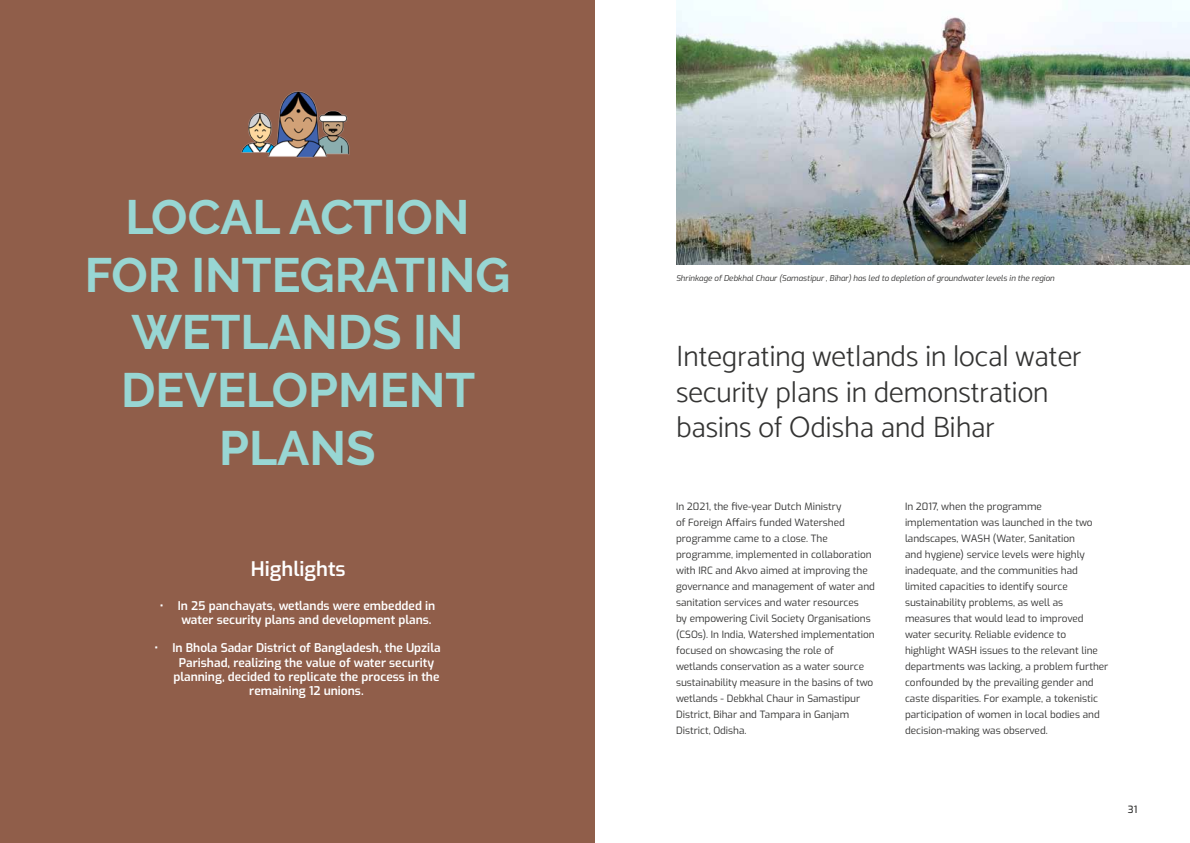
<style>
.page{position:relative;width:1190px;height:843px;background:#fff}
.page>*{position:absolute;margin:0;border:0;box-sizing:border-box;transform-origin:0 0}
.t1{font:700 48.1px/57.7px "Raleway";color:#98d6d3;text-align:center}
.t2{font:300 29.6px/35.6px "Catamaran";color:#343433}
.t3{font:600 20px "Exo";color:#fff}
.t4{font:600 12px/14px "Exo";color:#fff}
.t5{font:10px/16px "Exo";color:#343433}
.t6{font:500 10px "Exo";color:#343433}
.t7{font:italic 8px "Exo";color:#343433}
</style>
<div class="page">
<div style="left:0;top:0;width:595px;height:842px;background:#905e4a"></div>
<img style="left:241px;top:91px;width:109px;height:67px">
<img style="left:676px;top:0;width:513px;height:264px">
<h1 class="t1" style="left:85px;top:188px;width:427px">LOCAL ACTION<br>FOR INTEGRATING<br>WETLANDS IN<br>DEVELOPMENT<br>PLANS</h1>
<h3 class="t3" style="left:251px;top:554px;width:96px">Highlights</h3>
<p class="t4" style="left:181px;top:598px;width:255px;text-indent:-22px">• In 25 panchayats, wetlands were embedded in water security plans and development plans.</p>
<p class="t4" style="left:154px;top:640px;width:288px">• In Bhola Sadar District of Bangladesh, the Upzila</p>
<p class="t4" style="left:179px;top:654px;width:256px">Parishad, realizing the value of water security</p>
<p class="t4" style="left:173px;top:668px;width:267px">planning, decided to replicate the process in the</p>
<p class="t4" style="left:249px;top:682px;width:116px">remaining 12 unions.</p>
<p class="t7" style="left:676px;top:272px;width:380px">Shrinkage of Debkhal Chaur (Samastipur , Bihar) has led to depletion of groundwater levels in the region</p>
<h2 class="t2" style="left:676px;top:337px;width:407px">Integrating wetlands in local water security plans in demonstration basins of Odisha and Bihar</h2>
<p class="t5" style="left:676px;top:497px;width:200px">In 2021, the five-year Dutch Ministry<br>of Foreign Affairs funded Watershed programme came to a close. The programme, implemented in collaboration with IRC and Akvo aimed at improving the governance and management of water and sanitation services and water resources<br>by empowering Civil Society Organisations (CSOs). In India, Watershed implementation focused on showcasing the role of wetlands conservation as a water source sustainability measure in the basins of two wetlands - Debkhal Chaur in Samastipur District, Bihar and Tampara in Ganjam District, Odisha.</p>
<p class="t5" style="left:905px;top:497px;width:205px">In 2017, when the programme implementation was launched in the two landscapes, WASH (Water, Sanitation<br>and hygiene) service levels were highly inadequate, and the communities had limited capacities to identify source sustainability problems, as well as measures that would lead to improved water security. Reliable evidence to highlight WASH issues to the relevant line departments was lacking, a problem further confounded by the prevailing gender and caste disparities. For example, a tokenistic participation of women in local bodies and decision-making was observed.</p>
<p class="t6" style="left:1127px;top:802px;width:11px">31</p>
</div>
